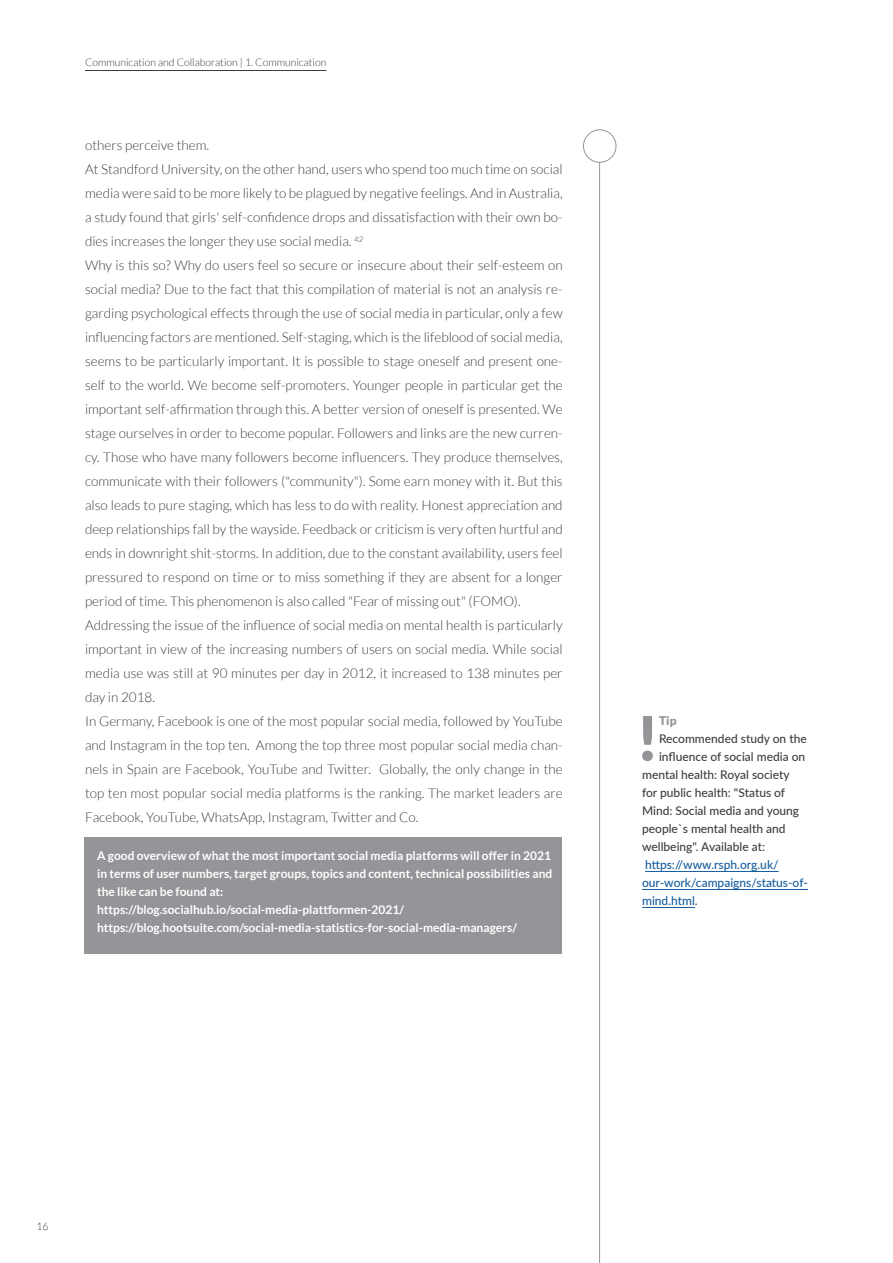
<style>
.page{position:relative;width:893px;height:1263px;background:#fff}
.page>*{position:absolute;margin:0;border:0;box-sizing:border-box;transform-origin:0 0}
.HInweis_Überschrift{font:900 61.35px "Lato";color:#939598}
.Fließtext{font:300 13.5px/24px "Lato";color:#3e3e3f;text-align:justify}
.Kasten_Fließtext{font:700 12px/18px "Lato";color:#fff;text-align:justify}
.Hinweis_Fließtext{font:500 12px "Lato";color:#3e3e3f}
.Hinweis_Fließtext-2{font:500 12px "Lato";color:#175d9e}
.HInweis_Überschrift-2{font:900 12px "Lato";color:#939598}
.t1{font:300 10.5px "Lato";color:#3e3e3f}
.s1{color:#3e3e3f}
</style>
<div class="page">
<hr style="left:599px;top:162px;width:1px;height:1101px;background:#939598">
<div style="left:583px;top:130px;width:33px;height:32px;border:1px solid #939598;border-radius:50%"></div>
<hr style="left:645px;top:871px;width:134px;height:1px;background:#175d9e">
<hr style="left:642px;top:889px;width:166px;height:1px;background:#175d9e">
<hr style="left:642px;top:907px;width:53px;height:1px;background:#175d9e">
<div style="left:84px;top:837px;width:478px;height:116px;background:#939598"></div>
<hr style="left:85px;top:70px;width:241px;height:1px;background:#3e3e3f">
<p class="t1" style="left:85px;top:57px;width:243px">Communication and Collaboration | 1. Communication</p>
<p class="Fließtext" style="left:85px;top:133px;width:126px">others perceive them.</p>
<p class="Fließtext" style="left:85px;top:157px;width:479px">At Standford University, on the other hand, users who spend too much time on social media were said to be more likely to be plagued by negative feelings. And in Australia, a study found that girls' self-confidence drops and dissatisfaction with their own bo&shy;dies increases the longer they use social media. <sup>42</sup></p>
<p class="Fließtext" style="left:85px;top:253px;width:479px">Why is this so? Why do users feel so secure or insecure about their self-esteem on social media? Due to the fact that this compilation of material is not an analysis re&shy;garding psychological effects through the use of social media in particular, only a few influencing factors are mentioned. Self-staging, which is the lifeblood of social media, seems to be particularly important. It is possible to stage oneself and present one&shy;self to the world. We become self-promoters. Younger people in particular get the important self-affirmation through this. A better version of oneself is presented. We stage ourselves in order to become popular. Followers and links are the new curren&shy;cy. Those who have many followers become influencers. They produce themselves, communicate with their followers ("community"). Some earn money with it. But this also leads to pure staging, which has less to do with reality. Honest appreciation and deep relationships fall by the wayside. Feedback or criticism is very often hurtful and ends in downright shit-storms. In addition, due to the constant availability, users feel pressured to respond on time or to miss something if they are absent for a longer period of time. This phenomenon is also called "Fear of missing out" (FOMO).</p>
<p class="Fließtext" style="left:85px;top:613px;width:479px">Addressing the issue of the influence of social media on mental health is particularly important in view of the increasing numbers of users on social media. While social media use was still at 90 minutes per day in 2012, it increased to 138 minutes per day in 2018.</p>
<p class="Fließtext" style="left:85px;top:709px;width:479px">In Germany, Facebook is one of the most popular social media, followed by YouTube and Instagram in the top ten. Among the top three most popular social media chan&shy;nels in Spain are Facebook, YouTube and Twitter. Globally, the only change in the top ten most popular social media platforms is the ranking. The market leaders are Facebook, YouTube, WhatsApp, Instagram, Twitter and Co.</p>
<p class="HInweis_Überschrift" style="left:636px;top:702px;width:25px">!</p>
<p class="HInweis_Überschrift-2" style="left:659px;top:713px;width:19px">Tip</p>
<p class="Hinweis_Fließtext" style="left:659px;top:730px;width:149px">Recommended study on the</p>
<p class="Hinweis_Fließtext" style="left:659px;top:748px;width:148px">influence of social media on</p>
<p class="Hinweis_Fließtext" style="left:642px;top:766px;width:149px">mental health: Royal society</p>
<p class="Hinweis_Fließtext" style="left:642px;top:784px;width:145px">for public health: "Status of</p>
<p class="Hinweis_Fließtext" style="left:642px;top:802px;width:159px">Mind: Social media and young</p>
<p class="Hinweis_Fließtext" style="left:642px;top:820px;width:145px">people`s mental health and</p>
<p class="Hinweis_Fließtext" style="left:642px;top:838px;width:125px">wellbeing". Available at:</p>
<p class="Hinweis_Fließtext-2" style="left:645px;top:856px;width:135px">https://www.rsph.org.uk/</p>
<p class="Hinweis_Fließtext-2" style="left:642px;top:874px;width:167px">our-work/campaigns/status-of-</p>
<p class="Hinweis_Fließtext-2" style="left:642px;top:892px;width:57px">mind.html<span class="s1">.</span></p>
<p class="Kasten_Fließtext" style="left:97px;top:846px;width:457px">A good overview of what the most important social media platforms will offer in 2021 in terms of user numbers, target groups, topics and content, technical possibilities and the like can be found at:</p>
<p class="Kasten_Fließtext" style="left:97px;top:900px;width:308px">https://blog.socialhub.io/social-media-plattformen-2021/</p>
<p class="Kasten_Fließtext" style="left:97px;top:918px;width:421px">https://blog.hootsuite.com/social-media-statistics-for-social-media-managers/</p>
<p class="t1" style="left:37px;top:1221px;width:14px">16</p>
</div>
